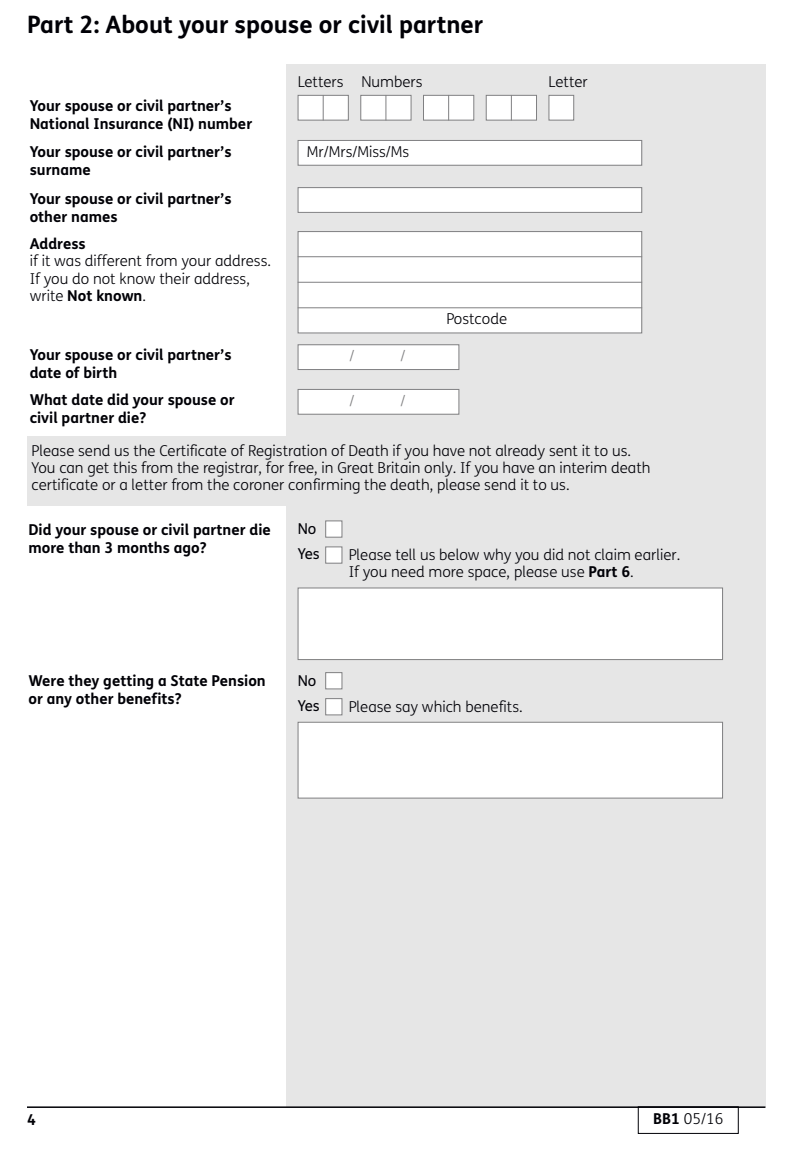
<style>
.page{position:relative;width:808px;height:1149px;background:#fff}
.page>*{position:absolute;margin:0;border:0;box-sizing:border-box;transform-origin:0 0}
.t1{font:700 24px "FS Me";color:#000006}
.t2{font:300 15px/17.2px "FS Me";color:#000006}
.t3{font:700 15px/18px "FS Me";color:#000006}
.t4{font:15px "FS Me";color:#000006}
.t5{font:300 15px "FS Me";color:#808082}
.s1{font-weight:700}
</style>
<div class="page">
<div style="left:286px;top:64px;width:479px;height:1042px;background:#e6e6e6"></div>
<hr style="left:27px;top:1106px;width:738px;height:1px;background:#000006">
<div style="left:298px;top:141px;width:343px;height:24px;background:#fff"></div>
<div style="left:298px;top:140px;width:344px;height:25px;border:1px solid #808082"></div>
<div style="left:298px;top:188px;width:343px;height:24px;background:#fff"></div>
<div style="left:298px;top:187px;width:344px;height:26px;border:1px solid #808082"></div>
<div style="left:298px;top:96px;width:50px;height:24px;background:#fff"></div>
<div style="left:298px;top:95px;width:51px;height:25px;border:1px solid #808082"></div>
<svg style="left:323px;top:95px;width:1px;height:25px"></svg>
<div style="left:424px;top:96px;width:49px;height:24px;background:#fff"></div>
<div style="left:423px;top:95px;width:51px;height:25px;border:1px solid #808082"></div>
<svg style="left:448px;top:95px;width:1px;height:25px"></svg>
<div style="left:487px;top:96px;width:49px;height:24px;background:#fff"></div>
<div style="left:486px;top:95px;width:51px;height:25px;border:1px solid #808082"></div>
<svg style="left:511px;top:95px;width:1px;height:25px"></svg>
<div style="left:361px;top:96px;width:50px;height:24px;background:#fff"></div>
<div style="left:360px;top:95px;width:51px;height:25px;border:1px solid #808082"></div>
<svg style="left:385px;top:95px;width:1px;height:25px"></svg>
<div style="left:549px;top:96px;width:24px;height:24px;background:#fff"></div>
<div style="left:549px;top:95px;width:25px;height:25px;border:1px solid #808082"></div>
<div style="left:298px;top:232px;width:343px;height:100px;background:#fff"></div>
<div style="left:298px;top:231px;width:344px;height:102px;border:1px solid #808082"></div>
<hr style="left:298px;top:256px;width:344px;height:1px;background:#808082">
<hr style="left:298px;top:282px;width:344px;height:1px;background:#808082">
<hr style="left:298px;top:307px;width:344px;height:1px;background:#808082">
<div style="left:298px;top:345px;width:160px;height:24px;background:#fff"></div>
<div style="left:298px;top:344px;width:161px;height:26px;border:1px solid #808082"></div>
<div style="left:298px;top:389px;width:160px;height:24px;background:#fff"></div>
<div style="left:298px;top:389px;width:161px;height:25px;border:1px solid #808082"></div>
<div style="left:27px;top:436px;width:633px;height:70px;background:#e6e6e6"></div>
<div style="left:326px;top:547px;width:16px;height:15px;background:#fff"></div>
<div style="left:325px;top:546px;width:17px;height:17px;border:1px solid #808082"></div>
<div style="left:326px;top:521px;width:16px;height:15px;background:#fff"></div>
<div style="left:325px;top:520px;width:17px;height:17px;border:1px solid #808082"></div>
<div style="left:298px;top:588px;width:424px;height:71px;background:#fff"></div>
<div style="left:298px;top:587px;width:425px;height:72px;border:1px solid #808082"></div>
<div style="left:326px;top:698px;width:16px;height:16px;background:#fff"></div>
<div style="left:325px;top:698px;width:17px;height:17px;border:1px solid #808082"></div>
<div style="left:326px;top:672px;width:16px;height:16px;background:#fff"></div>
<div style="left:325px;top:672px;width:17px;height:17px;border:1px solid #808082"></div>
<div style="left:298px;top:722px;width:424px;height:75px;background:#fff"></div>
<div style="left:298px;top:721px;width:425px;height:77px;border:1px solid #808082"></div>
<div style="left:638px;top:1106px;width:101px;height:27px;border:1px solid #000006"></div>
<h1 class="t1" style="left:27px;top:16px;width:458px">Part 2: About your spouse or civil partner</h1>
<p class="t3" style="left:30px;top:99px;width:224px">Your spouse or civil partner’s<br>National Insurance (NI) number</p>
<p class="t3" style="left:30px;top:144px;width:203px">Your spouse or civil partner’s surname</p>
<p class="t3" style="left:30px;top:191px;width:203px">Your spouse or civil partner’s other names</p>
<p class="t3" style="left:30px;top:236px;width:58px">Address</p>
<p class="t2" style="left:30px;top:254px;width:243px">if it was different from your address.<br>If you do not know their address, write <span class="s1">Not known</span>.</p>
<p class="t2" style="left:298px;top:75px;width:126px">Letters Numbers</p>
<p class="t2" style="left:548px;top:75px;width:41px">Letter</p>
<p class="t2" style="left:307px;top:144px;width:104px">Mr/Mrs/Miss/Ms</p>
<p class="t2" style="left:446px;top:312px;width:62px">Postcode</p>
<p class="t3" style="left:30px;top:347px;width:203px">Your spouse or civil partner’s date of birth</p>
<p class="t5" style="left:349px;top:350px;width:7px">/</p>
<p class="t5" style="left:400px;top:350px;width:7px">/</p>
<p class="t5" style="left:349px;top:394px;width:7px">/</p>
<p class="t5" style="left:400px;top:394px;width:7px">/</p>
<p class="t2" style="left:32px;top:443px;width:621px">Please send us the Certificate of Registration of Death if you have not already sent it to us.<br>You can get this from the registrar, for free, in Great Britain only. If you have an interim death certificate or a letter from the coroner confirming the death, please send it to us.</p>
<p class="t3" style="left:28px;top:521px;width:244px">Did your spouse or civil partner die more than 3 months ago?</p>
<p class="t3" style="left:30px;top:392px;width:207px">What date did your spouse or civil partner die?</p>
<p class="t4" style="left:298px;top:523px;width:20px">No</p>
<p class="t2" style="left:349px;top:547px;width:333px">Please tell us below why you did not claim earlier.<br>If you need more space, please use <span class="s1">Part 6</span>.</p>
<p class="t4" style="left:298px;top:548px;width:24px">Yes</p>
<p class="t3" style="left:28px;top:673px;width:239px">Were they getting a State Pension or any other benefits?</p>
<p class="t4" style="left:298px;top:674px;width:20px">No</p>
<p class="t4" style="left:298px;top:699px;width:24px">Yes</p>
<p class="t2" style="left:349px;top:699px;width:176px">Please say which benefits.</p>
<p class="t3" style="left:27px;top:1111px;width:10px">4</p>
<p class="t2" style="left:653px;top:1111px;width:72px"><span class="s1">BB1</span> 05/16</p>
</div>
